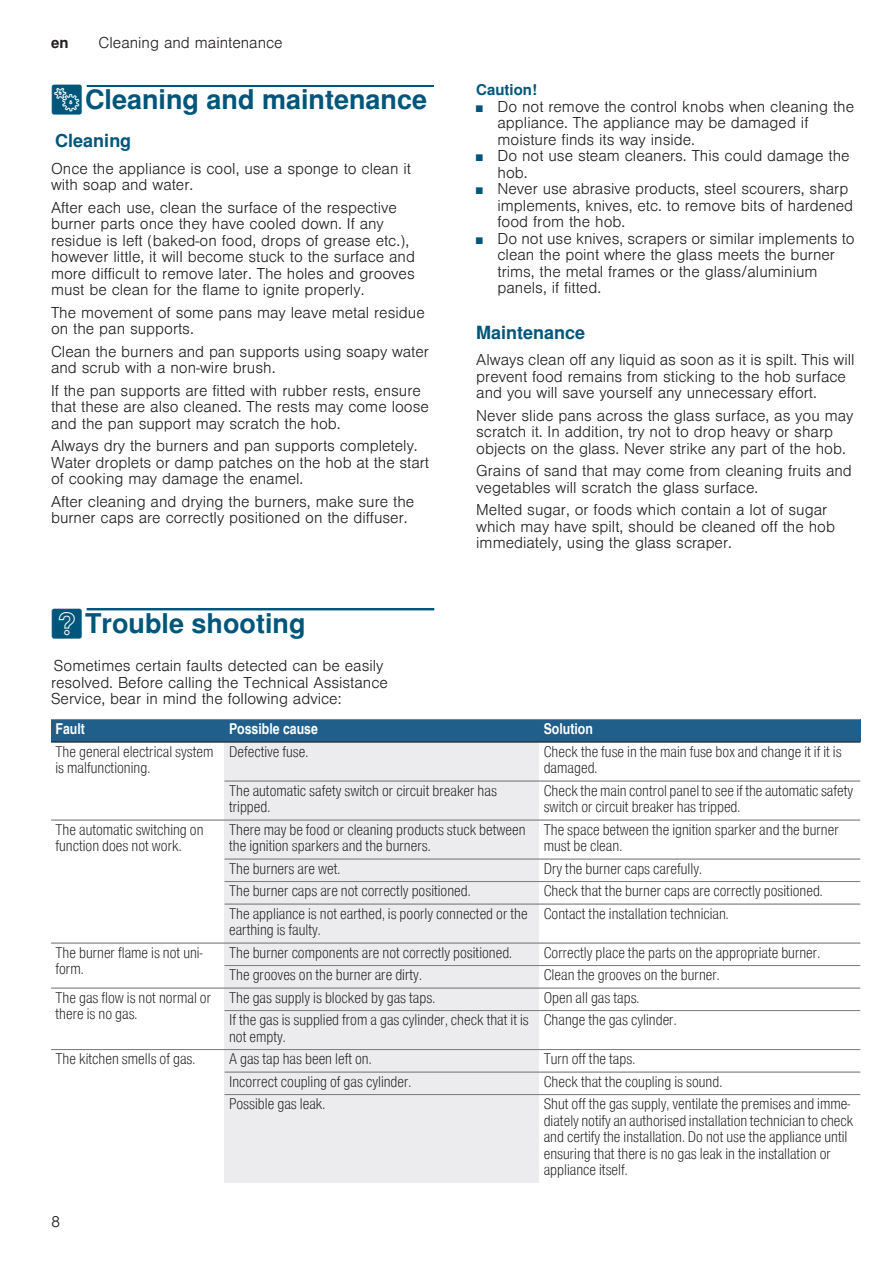
<style>
.page{position:relative;width:893px;height:1263px;background:#fff}
.page>*{position:absolute;margin:0;border:0;box-sizing:border-box;transform-origin:0 0}
.t1{font:700 27px "Nimbus San L";color:#00567a}
.t2{font:700 18px "Nimbus San L";color:#00567a}
.t3{font:300 15px/16.5px "Nimbus San L";color:#231f20}
.t4{font:15px/16.5px "Nimbus San L Lig Con";color:#231f20}
.t5{font:15px "Nimbus San L Bol Con";color:#fff}
.t6{font:700 15px "Nimbus San L";color:#00567a}
.t7{font:700 15px "Nimbus San L";color:#231f20}
.s1{font-family:"BSH Symb PG2";font-weight:400}
.s2{font-size:9px;color:#00567a}
</style>
<div class="page">
<div style="left:87px;top:85px;width:347px;height:2px;border:1px solid #00567a"></div>
<div style="left:87px;top:609px;width:347px;height:1px;border:1px solid #00567a"></div>
<div style="left:51px;top:719px;width:174px;height:23px;background:#205e8b"></div>
<div style="left:225px;top:719px;width:314px;height:23px;background:#205e8b"></div>
<div style="left:539px;top:719px;width:321px;height:23px;background:#205e8b"></div>
<div style="left:225px;top:742px;width:314px;height:39px;background:#ececee"></div>
<div style="left:225px;top:781px;width:314px;height:39px;background:#ececee"></div>
<div style="left:225px;top:820px;width:314px;height:39px;background:#ececee"></div>
<div style="left:225px;top:859px;width:314px;height:22px;background:#ececee"></div>
<div style="left:225px;top:881px;width:314px;height:23px;background:#ececee"></div>
<div style="left:225px;top:904px;width:314px;height:39px;background:#ececee"></div>
<div style="left:225px;top:943px;width:314px;height:22px;background:#ececee"></div>
<div style="left:225px;top:965px;width:314px;height:23px;background:#ececee"></div>
<div style="left:225px;top:988px;width:314px;height:22px;background:#ececee"></div>
<div style="left:225px;top:1010px;width:314px;height:39px;background:#ececee"></div>
<div style="left:225px;top:1049px;width:314px;height:23px;background:#ececee"></div>
<div style="left:225px;top:1072px;width:314px;height:22px;background:#ececee"></div>
<div style="left:225px;top:1094px;width:314px;height:89px;background:#ececee"></div>
<hr style="left:51px;top:719px;width:809px;height:1px;background:#808285">
<hr style="left:51px;top:742px;width:809px;height:1px;background:#231f20">
<hr style="left:225px;top:780px;width:635px;height:1px;background:#808285">
<hr style="left:51px;top:819px;width:809px;height:1px;background:#808285">
<hr style="left:225px;top:858px;width:635px;height:1px;background:#808285">
<hr style="left:225px;top:881px;width:635px;height:1px;background:#808285">
<hr style="left:225px;top:903px;width:635px;height:1px;background:#808285">
<hr style="left:51px;top:942px;width:809px;height:1px;background:#808285">
<hr style="left:225px;top:965px;width:635px;height:1px;background:#808285">
<hr style="left:51px;top:987px;width:809px;height:1px;background:#808285">
<hr style="left:225px;top:1010px;width:635px;height:1px;background:#808285">
<hr style="left:51px;top:1049px;width:809px;height:1px;background:#808285">
<hr style="left:225px;top:1071px;width:635px;height:1px;background:#808285">
<hr style="left:225px;top:1094px;width:635px;height:1px;background:#808285">
<p class="t7" style="left:51px;top:34px;width:19px">en</p>
<p class="t3" style="left:99px;top:35px;width:186px">Cleaning and maintenance</p>
<h1 class="t1" style="left:51px;top:84px;width:378px"><span class="s1">2</span>Cleaning and maintenance</h1>
<p class="t2" style="left:55px;top:130px;width:78px">Cleaning</p>
<p class="t3" style="left:51px;top:161px;width:361px">Once the appliance is cool, use a sponge to clean it with soap and water.</p>
<p class="t3" style="left:51px;top:200px;width:365px">After each use, clean the surface of the respective burner parts once they have cooled down. If any residue is left (baked-on food, drops of grease etc.), however little, it will become stuck to the surface and more difficult to remove later. The holes and grooves must be clean for the flame to ignite properly.</p>
<p class="t3" style="left:51px;top:305px;width:375px">The movement of some pans may leave metal residue on the pan supports.</p>
<p class="t3" style="left:51px;top:344px;width:379px">Clean the burners and pan supports using soapy water and scrub with a non-wire brush.</p>
<p class="t3" style="left:51px;top:383px;width:379px">If the pan supports are fitted with rubber rests, ensure that these are also cleaned. The rests may come loose and the pan support may scratch the hob.</p>
<p class="t3" style="left:51px;top:438px;width:380px">Always dry the burners and pan supports completely.<br>Water droplets or damp patches on the hob at the start of cooking may damage the enamel.</p>
<p class="t3" style="left:51px;top:494px;width:365px">After cleaning and drying the burners, make sure the burner caps are correctly positioned on the diffuser.</p>
<p class="t6" style="left:476px;top:81px;width:62px">Caution!</p>
<p class="t3" style="left:497px;top:98px;width:358px;text-indent:-21px"><span class="s2">■</span> Do not remove the control knobs when cleaning the appliance. The appliance may be damaged if moisture finds its way inside.</p>
<p class="t3" style="left:497px;top:148px;width:354px;text-indent:-21px"><span class="s2">■</span> Do not use steam cleaners. This could damage the hob.</p>
<p class="t3" style="left:497px;top:181px;width:357px;text-indent:-21px"><span class="s2">■</span> Never use abrasive products, steel scourers, sharp implements, knives, etc. to remove bits of hardened food from the hob.</p>
<p class="t3" style="left:497px;top:230px;width:359px;text-indent:-21px"><span class="s2">■</span> Do not use knives, scrapers or similar implements to clean the point where the glass meets the burner trims, the metal frames or the glass/aluminium panels, if fitted.</p>
<p class="t2" style="left:476px;top:321px;width:111px">Maintenance</p>
<p class="t3" style="left:476px;top:352px;width:380px">Always clean off any liquid as soon as it is spilt. This will prevent food remains from sticking to the hob surface and you will save yourself any unnecessary effort.</p>
<p class="t3" style="left:476px;top:407px;width:379px">Never slide pans across the glass surface, as you may scratch it. In addition, try not to drop heavy or sharp objects on the glass. Never strike any part of the hob.</p>
<p class="t3" style="left:476px;top:463px;width:377px">Grains of sand that may come from cleaning fruits and vegetables will scratch the glass surface.</p>
<p class="t3" style="left:476px;top:502px;width:360px">Melted sugar, or foods which contain a lot of sugar which may have spilt, should be cleaned off the hob immediately, using the glass scraper.</p>
<h1 class="t1" style="left:51px;top:607px;width:256px"><span class="s1">3</span>Trouble shooting</h1>
<p class="t3" style="left:51px;top:658px;width:338px">Sometimes certain faults detected can be easily resolved. Before calling the Technical Assistance<br>Service, bear in mind the following advice:</p>
<p class="t5" style="left:56px;top:719px;width:31px">Fault</p>
<p class="t5" style="left:229px;top:719px;width:90px">Possible cause</p>
<p class="t5" style="left:544px;top:719px;width:51px">Solution</p>
<p class="t4" style="left:56px;top:743px;width:160px">The general electrical system is malfunctioning.</p>
<p class="t4" style="left:229px;top:743px;width:81px">Defective fuse.</p>
<p class="t4" style="left:544px;top:743px;width:299px">Check the fuse in the main fuse box and change it if it is damaged.</p>
<p class="t4" style="left:229px;top:782px;width:269px">The automatic safety switch or circuit breaker has tripped.</p>
<p class="t4" style="left:544px;top:782px;width:311px">Check the main control panel to see if the automatic safety switch or circuit breaker has tripped.</p>
<p class="t4" style="left:56px;top:821px;width:150px">The automatic switching on function does not work.</p>
<p class="t4" style="left:229px;top:821px;width:298px">There may be food or cleaning products stuck between the ignition sparkers and the burners.</p>
<p class="t4" style="left:544px;top:821px;width:297px">The space between the ignition sparker and the burner must be clean.</p>
<p class="t4" style="left:229px;top:860px;width:113px">The burners are wet.</p>
<p class="t4" style="left:544px;top:860px;width:160px">Dry the burner caps carefully.</p>
<p class="t4" style="left:229px;top:883px;width:243px">The burner caps are not correctly positioned.</p>
<p class="t4" style="left:544px;top:883px;width:281px">Check that the burner caps are correctly positioned.</p>
<p class="t4" style="left:229px;top:905px;width:300px">The appliance is not earthed, is poorly connected or the earthing is faulty.</p>
<p class="t4" style="left:544px;top:905px;width:187px">Contact the installation technician.</p>
<p class="t4" style="left:56px;top:944px;width:148px">The burner flame is not uni&shy;form.</p>
<p class="t4" style="left:229px;top:944px;width:285px">The burner components are not correctly positioned.</p>
<p class="t4" style="left:544px;top:944px;width:278px">Correctly place the parts on the appropriate burner.</p>
<p class="t4" style="left:229px;top:967px;width:194px">The grooves on the burner are dirty.</p>
<p class="t4" style="left:544px;top:967px;width:178px">Clean the grooves on the burner.</p>
<p class="t4" style="left:56px;top:989px;width:157px">The gas flow is not normal or there is no gas.</p>
<p class="t4" style="left:229px;top:989px;width:208px">The gas supply is blocked by gas taps.</p>
<p class="t4" style="left:544px;top:989px;width:97px">Open all gas taps.</p>
<p class="t4" style="left:229px;top:1012px;width:301px">If the gas is supplied from a gas cylinder, check that it is not empty.</p>
<p class="t4" style="left:544px;top:1012px;width:134px">Change the gas cylinder.</p>
<p class="t4" style="left:56px;top:1051px;width:141px">The kitchen smells of gas.</p>
<p class="t4" style="left:229px;top:1051px;width:144px">A gas tap has been left on.</p>
<p class="t4" style="left:544px;top:1051px;width:93px">Turn off the taps.</p>
<p class="t4" style="left:229px;top:1073px;width:184px">Incorrect coupling of gas cylinder.</p>
<p class="t4" style="left:544px;top:1073px;width:180px">Check that the coupling is sound.</p>
<p class="t4" style="left:229px;top:1096px;width:98px">Possible gas leak.</p>
<p class="t4" style="left:544px;top:1096px;width:311px">Shut off the gas supply, ventilate the premises and imme&shy;diately notify an authorised installation technician to check and certify the installation. Do not use the appliance until ensuring that there is no gas leak in the installation or appliance itself.</p>
<p class="t3" style="left:51px;top:1214px;width:11px">8</p>
</div>
